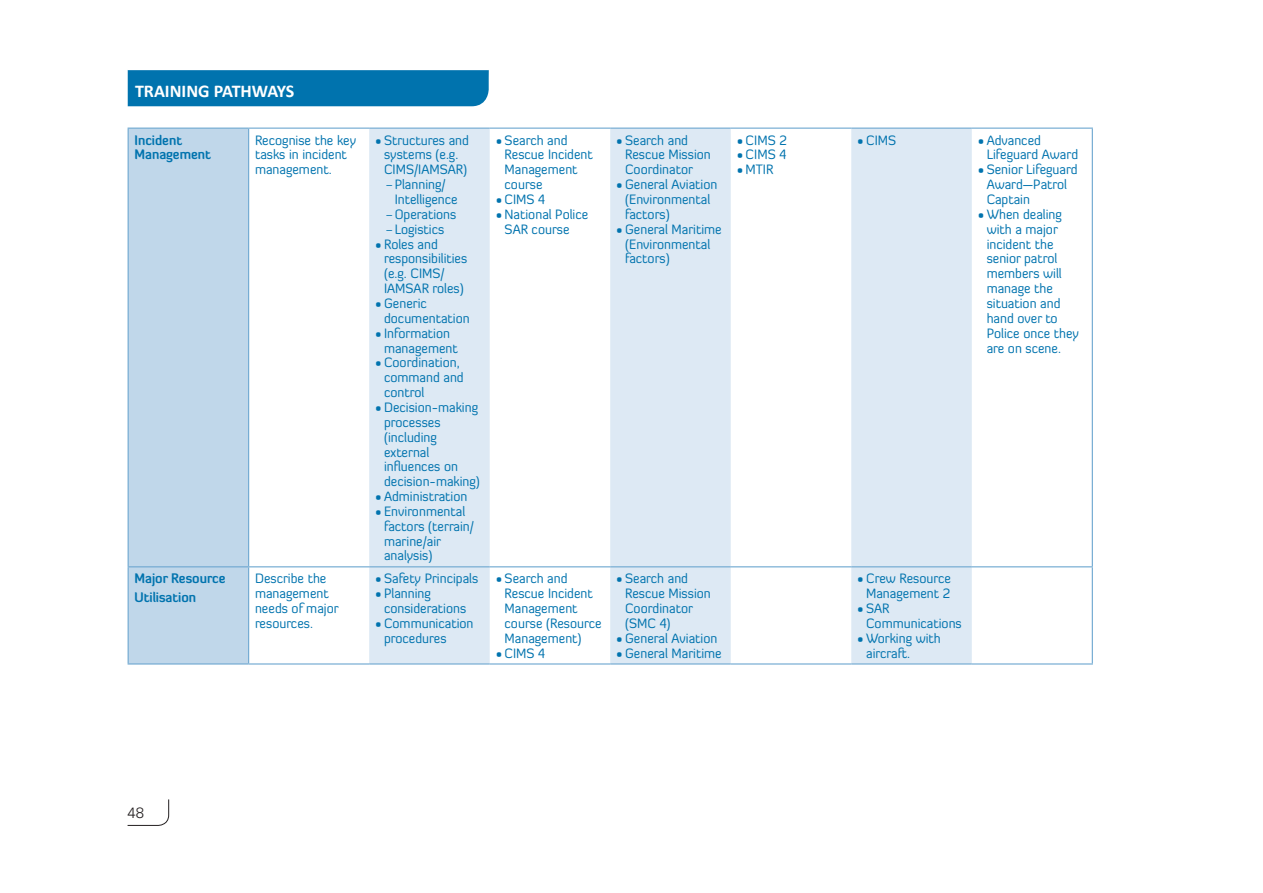
<style>
.page{position:relative;width:1263px;height:893px;background:#fff}
.page>*{position:absolute;margin:0;border:0;box-sizing:border-box;transform-origin:0 0}
.t1{font:700 18px "Calibri";color:#fff}
.t2{font:300 15px "Univers";color:#231f20}
.Table_text_smaller{font:13.5px/14.9px "Diavlo";color:#0073ae;scale:.95 1}
.Table_text_smaller-2{font:700 13.5px/14.9px "Diavlo";color:#0073ae;scale:.95 1}
.s1{font-family:"Myriad Pro"}
</style>
<div class="page">
<svg style="left:127px;top:799px;width:42px;height:27px"></svg>
<div style="left:128px;top:70px;width:361px;height:36px;background:#0073ae"></div>
<div style="left:129px;top:129px;width:119px;height:534px;background:#c0d7ea"></div>
<svg style="left:369px;top:129px;width:603px;height:534px;fill:#dde9f4"></svg>
<hr style="left:248px;top:129px;width:1px;height:437px;background:#6da7d0">
<hr style="left:248px;top:567px;width:1px;height:96px;background:#6da7d0">
<hr style="left:128px;top:128px;width:121px;height:1px;background:#6da7d0">
<hr style="left:128px;top:129px;width:1px;height:437px;background:#6da7d0">
<hr style="left:249px;top:128px;width:120px;height:1px;background:#6da7d0">
<hr style="left:369px;top:128px;width:121px;height:1px;background:#6da7d0">
<hr style="left:490px;top:128px;width:120px;height:1px;background:#6da7d0">
<hr style="left:610px;top:128px;width:121px;height:1px;background:#6da7d0">
<hr style="left:731px;top:128px;width:120px;height:1px;background:#6da7d0">
<hr style="left:851px;top:128px;width:121px;height:1px;background:#6da7d0">
<hr style="left:972px;top:128px;width:121px;height:1px;background:#6da7d0">
<hr style="left:1092px;top:129px;width:1px;height:437px;background:#6da7d0">
<hr style="left:128px;top:566px;width:121px;height:1px;background:#6da7d0">
<hr style="left:128px;top:567px;width:1px;height:96px;background:#6da7d0">
<hr style="left:249px;top:566px;width:120px;height:1px;background:#6da7d0">
<hr style="left:369px;top:566px;width:121px;height:1px;background:#6da7d0">
<hr style="left:490px;top:566px;width:120px;height:1px;background:#6da7d0">
<hr style="left:610px;top:566px;width:121px;height:1px;background:#6da7d0">
<hr style="left:731px;top:566px;width:120px;height:1px;background:#6da7d0">
<hr style="left:851px;top:566px;width:121px;height:1px;background:#6da7d0">
<hr style="left:972px;top:566px;width:121px;height:1px;background:#6da7d0">
<hr style="left:1092px;top:567px;width:1px;height:96px;background:#6da7d0">
<hr style="left:128px;top:663px;width:121px;height:1px;background:#6da7d0">
<hr style="left:249px;top:663px;width:120px;height:1px;background:#6da7d0">
<hr style="left:369px;top:663px;width:121px;height:1px;background:#6da7d0">
<hr style="left:490px;top:663px;width:120px;height:1px;background:#6da7d0">
<hr style="left:610px;top:663px;width:121px;height:1px;background:#6da7d0">
<hr style="left:731px;top:663px;width:120px;height:1px;background:#6da7d0">
<hr style="left:851px;top:663px;width:121px;height:1px;background:#6da7d0">
<hr style="left:972px;top:663px;width:121px;height:1px;background:#6da7d0">
<h1 class="t1" style="left:135px;top:80px;width:161px">TRAINING PATHWAYS</h1>
<p class="Table_text_smaller-2" style="left:134px;top:132px;width:82px">Incident<br>Management</p>
<p class="Table_text_smaller" style="left:255px;top:132px;width:108px">Recognise the key tasks in incident management.</p>
<p class="Table_text_smaller" style="left:376px;top:132px;width:100px;text-align:center">• Structures and systems (e.g.<br>CIMS/IAMSAR)</p>
<p class="Table_text_smaller" style="left:395px;top:177px;width:68px;text-indent:-9px"><span class="s1">–</span> Planning/<br>Intelligence</p>
<p class="Table_text_smaller" style="left:386px;top:207px;width:75px"><span class="s1">–</span> Operations</p>
<p class="Table_text_smaller" style="left:386px;top:221px;width:63px"><span class="s1">–</span> Logistics</p>
<p class="Table_text_smaller" style="left:384px;top:236px;width:89px;text-indent:-9px">• Roles and responsibilities (e.g. CIMS/<br>IAMSAR roles)</p>
<p class="Table_text_smaller" style="left:384px;top:296px;width:92px;text-indent:-9px">• Generic documentation</p>
<p class="Table_text_smaller" style="left:384px;top:325px;width:79px;text-indent:-9px">• Information management</p>
<p class="Table_text_smaller" style="left:384px;top:355px;width:85px;text-indent:-9px">• Coordination, command and control</p>
<p class="Table_text_smaller" style="left:384px;top:400px;width:102px;text-indent:-9px">• Decision-making processes (including external influences on decision-making)</p>
<p class="Table_text_smaller" style="left:376px;top:489px;width:98px">• Administration</p>
<p class="Table_text_smaller" style="left:384px;top:504px;width:96px;text-indent:-9px">• Environmental factors (terrain/ marine/air analysis)</p>
<p class="Table_text_smaller-2" style="left:134px;top:571px;width:97px">Major Resource</p>
<p class="Table_text_smaller-2" style="left:134px;top:590px;width:66px">Utilisation</p>
<p class="Table_text_smaller" style="left:255px;top:571px;width:90px">Describe the management needs of major resources.</p>
<p class="Table_text_smaller" style="left:376px;top:571px;width:110px">• Safety Principals</p>
<p class="Table_text_smaller" style="left:384px;top:586px;width:88px;text-indent:-9px">• Planning considerations</p>
<p class="Table_text_smaller" style="left:384px;top:616px;width:96px;text-indent:-9px">• Communication procedures</p>
<p class="Table_text_smaller" style="left:505px;top:132px;width:94px;text-indent:-9px">• Search and<br>Rescue Incident<br>Management course</p>
<p class="Table_text_smaller" style="left:496px;top:192px;width:53px">• CIMS 4</p>
<p class="Table_text_smaller" style="left:505px;top:207px;width:90px;text-indent:-9px">• National Police<br>SAR course</p>
<p class="Table_text_smaller" style="left:625px;top:132px;width:92px;text-indent:-9px">• Search and<br>Rescue Mission<br>Coordinator</p>
<p class="Table_text_smaller" style="left:625px;top:177px;width:99px;text-indent:-9px">• General Aviation (Environmental factors)</p>
<p class="Table_text_smaller" style="left:625px;top:221px;width:103px;text-indent:-9px">• General Maritime (Environmental factors)</p>
<p class="Table_text_smaller" style="left:737px;top:132px;width:54px">• CIMS 2</p>
<p class="Table_text_smaller" style="left:737px;top:147px;width:53px">• CIMS 4</p>
<p class="Table_text_smaller" style="left:737px;top:162px;width:40px">• MTIR</p>
<p class="Table_text_smaller" style="left:505px;top:571px;width:104px;text-indent:-9px">• Search and<br>Rescue Incident<br>Management course (Resource<br>Management)</p>
<p class="Table_text_smaller" style="left:496px;top:645px;width:53px">• CIMS 4</p>
<p class="Table_text_smaller" style="left:625px;top:571px;width:92px;text-indent:-9px">• Search and<br>Rescue Mission<br>Coordinator (SMC 4)</p>
<p class="Table_text_smaller" style="left:617px;top:630px;width:108px">• General Aviation</p>
<p class="Table_text_smaller" style="left:617px;top:645px;width:112px">• General Maritime</p>
<p class="t2" style="left:128px;top:803px;width:18px">48</p>
<p class="Table_text_smaller" style="left:858px;top:132px;width:42px">• CIMS</p>
<p class="Table_text_smaller" style="left:987px;top:132px;width:98px;text-indent:-9px">• Advanced<br>Lifeguard Award</p>
<p class="Table_text_smaller" style="left:987px;top:162px;width:97px;text-indent:-9px">• Senior Lifeguard<br>Award—Patrol<br>Captain</p>
<p class="Table_text_smaller" style="left:987px;top:207px;width:99px;text-indent:-9px">• When dealing with a major incident the senior patrol members will manage the situation and hand over to<br>Police once they are on scene.</p>
<p class="Table_text_smaller" style="left:858px;top:571px;width:100px;text-align:center">• Crew Resource<br>Management 2</p>
<p class="Table_text_smaller" style="left:866px;top:601px;width:102px;text-indent:-9px">• SAR<br>Communications</p>
<p class="Table_text_smaller" style="left:866px;top:630px;width:80px;text-indent:-9px">• Working with aircraft.</p>
</div>
